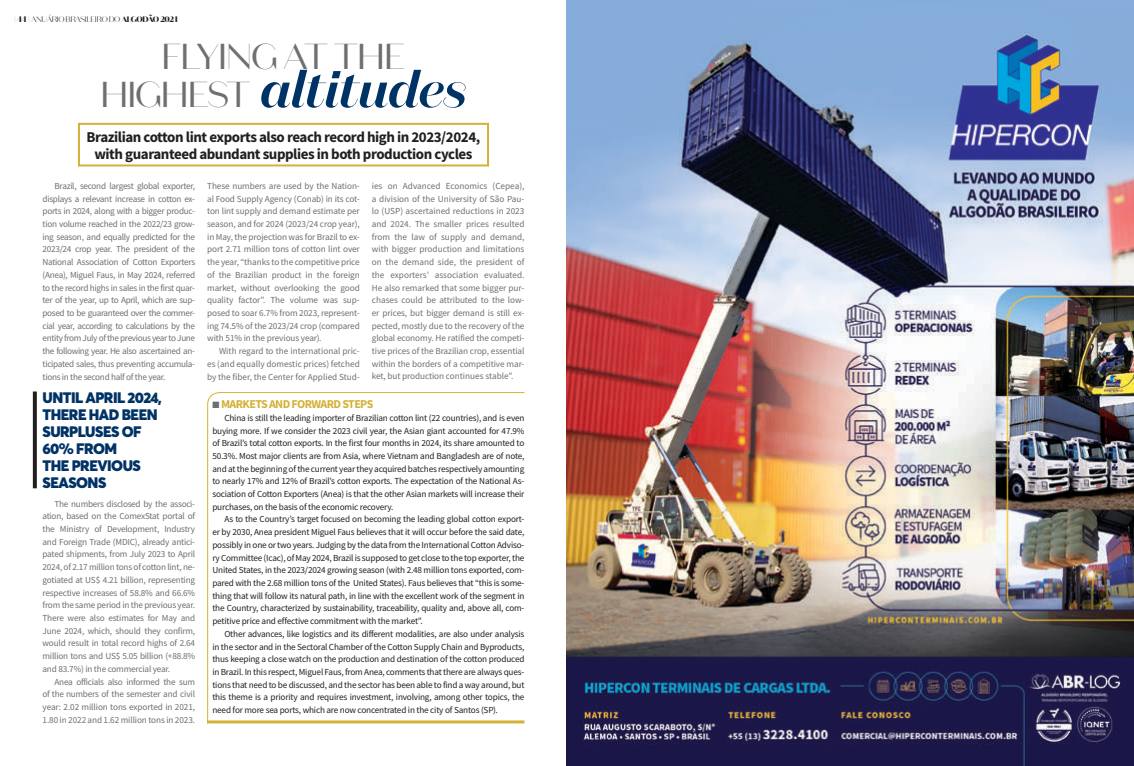
<style>
.page{position:relative;width:1134px;height:766px;background:#fff}
.page>*{position:absolute;margin:0;border:0;box-sizing:border-box;transform-origin:0 0}
.t1{font:italic 600 50px "Domaine Sans Display";letter-spacing:-.01em;color:#003365}
.t2{font:36px "Domaine Sans Display";letter-spacing:-.04em;color:#6d6f71}
.t3{font:700 15px/17px "Source Sans Pro";letter-spacing:-.03em;color:#231f20;text-align:center}
.t4{font:900 15px/17px "Averta";letter-spacing:-.035em;color:#003365}
.t5{font:700 12px "Source Sans Pro";letter-spacing:-.05em;color:#d4b137}
.t6{font:9.2px/12.7px "Source Sans Pro";letter-spacing:-.01em;color:#6d6f71;text-align:justify}
.t7{font:9.2px/12.7px "Source Sans Pro";letter-spacing:-.02em;color:#231f20;text-align:justify}
.t8{font:300 8px "Domaine Sans Display";letter-spacing:-.05em;color:#231f20}
.s1{font-weight:700}
.s2{font-weight:400;font-style:normal;font-size:36px;color:#6d6f71}
.s3{color:#6d6f71}
</style>
<div class="page">
<div style="left:78px;top:123px;width:411px;height:43px;border:2px solid #d4b137"></div>
<svg style="left:207px;top:392px;width:318px;height:332px"></svg>
<hr style="left:207px;top:720px;width:317px;height:3px;background:#d4b137">
<svg style="left:33px;top:391px;width:4px;height:97px"></svg>
<img style="left:567px;top:0;width:567px;height:765px">
<p class="t8" style="left:14px;top:14px;width:166px"><span class="s1">| 44 |</span> ANUÁRIO BRASILEIRO DO <span class="s1">ALGODÃO 2024</span></p>
<h2 class="t2" style="left:161px;top:35px;width:246px">FLYING AT THE</h2>
<h1 class="t1" style="left:100px;top:61px;width:368px"><span class="s2">HIGHEST</span> altitudes</h1>
<h3 class="t3" style="left:87px;top:128px;width:395px">Brazilian cotton lint exports also reach record high in 2023/2024, with guaranteed abundant supplies in both production cycles</h3>
<p class="t6" style="left:43px;top:179px;width:154px;text-indent:12px">Brazil, second largest global exporter, displays a relevant increase in cotton ex&shy;ports in 2024, along with a bigger produc&shy;tion volume reached in the 2022/23 grow&shy;ing season, and equally predicted for the 2023/24 crop year. The president of the National Association of Cotton Exporters (Anea), Miguel Faus, in May 2024, referred to the record highs in sales in the first quar&shy;ter of the year, up to April, which are sup&shy;posed to be guaranteed over the commer&shy;cial year, according to calculations by the entity from July of the previous year to June the following year. He also ascertained an&shy;ticipated sales, thus preventing accumula&shy;tions in the second half of the year.</p>
<p class="t6" style="left:372px;top:179px;width:154px">ies on Advanced Economics (Cepea), a division of the University of São Pau&shy;lo (USP) ascertained reductions in 2023 and 2024. The smaller prices resulted from the law of supply and demand, with bigger production and limitations on the demand side, the president of the exporters’ association evaluated.<br>He also remarked that some bigger pur&shy;chases could be attributed to the low&shy;er prices, but bigger demand is still ex&shy;pected, mostly due to the recovery of the global economy. He ratified the competi&shy;tive prices of the Brazilian crop, essential within the borders of a competitive mar&shy;ket, but production continues stable”.</p>
<p class="t6" style="left:207px;top:179px;width:154px">These numbers are used by the Nation&shy;al Food Supply Agency (Conab) in its cot&shy;ton lint supply and demand estimate per season, and for 2024 (2023/24 crop year), in May, the projection was for Brazil to ex&shy;port 2.71 million tons of cotton lint over the year, “thanks to the competitive price of the Brazilian product in the foreign market, without overlooking the good quality factor”. The volume was sup&shy;posed to soar 6.7% from 2023, represent&shy;ing 74.5% of the 2023/24 crop (compared with 51% in the previous year).</p>
<p class="t6" style="left:207px;top:344px;width:154px;text-indent:12px">With regard to the international pric&shy;es (and equally domestic prices) fetched by the fiber, the Center for Applied Stud-</p>
<h3 class="t4" style="left:43px;top:389px;width:121px">UNTIL APRIL 2024,<br>THERE HAD BEEN<br>SURPLUSES OF<br>60% FROM<br>THE PREVIOUS<br>SEASONS</h3>
<p class="t6" style="left:43px;top:497px;width:154px;text-indent:12px">The numbers disclosed by the associ&shy;ation, based on the ComexStat portal of the Ministry of Development, Industry and Foreign Trade (MDIC), already antici&shy;pated shipments, from July 2023 to April 2024, of 2.17 million tons of cotton lint, ne&shy;gotiated at US$ 4.21 billion, representing respective increases of 58.8% and 66.6% from the same period in the previous year.<br>There were also estimates for May and June 2024, which, should they confirm, would result in total record highs of 2.64 million tons and US$ 5.05 billion (+88.8% and 83.7%) in the commercial year.</p>
<p class="t6" style="left:43px;top:675px;width:154px;text-indent:12px">Anea officials also informed the sum of the numbers of the semester and civil year: 2.02 million tons exported in 2021, 1.80 in 2022 and 1.62 million tons in 2023.</p>
<h3 class="t5" style="left:212px;top:396px;width:162px"><span class="s3">■</span> MARKETS AND FORWARD STEPS</h3>
<p class="t7" style="left:212px;top:411px;width:314px;text-indent:12px">China is still the leading importer of Brazilian cotton lint (22 countries), and is even buying more. If we consider the 2023 civil year, the Asian giant accounted for 47.9% of Brazil’s total cotton exports. In the first four months in 2024, its share amounted to 50.3%. Most major clients are from Asia, where Vietnam and Bangladesh are of note, and at the beginning of the current year they acquired batches respectively amounting to nearly 17% and 12% of Brazil’s cotton exports. The expectation of the National As&shy;sociation of Cotton Exporters (Anea) is that the other Asian markets will increase their purchases, on the basis of the economic recovery.</p>
<p class="t7" style="left:212px;top:513px;width:314px;text-indent:12px">As to the Country’s target focused on becoming the leading global cotton export&shy;er by 2030, Anea president Miguel Faus believes that it will occur before the said date, possibly in one or two years. Judging by the data from the International Cotton Adviso&shy;ry Committee (Icac), of May 2024, Brazil is supposed to get close to the top exporter, the United States, in the 2023/2024 growing season (with 2.48 million tons exported, com&shy;pared with the 2.68 million tons of the United States). Faus believes that “this is some&shy;thing that will follow its natural path, in line with the excellent work of the segment in the Country, characterized by sustainability, traceability, quality and, above all, com&shy;petitive price and effective commitment with the market”.</p>
<p class="t7" style="left:212px;top:627px;width:314px;text-indent:12px">Other advances, like logistics and its different modalities, are also under analysis in the sector and in the Sectoral Chamber of the Cotton Supply Chain and Byproducts, thus keeping a close watch on the production and destination of the cotton produced in Brazil. In this respect, Miguel Faus, from Anea, comments that there are always ques&shy;tions that need to be discussed, and the sector has been able to find a way around, but this theme is a priority and requires investment, involving, among other topics, the need for more sea ports, which are now concentrated in the city of Santos (SP).</p>
</div>
